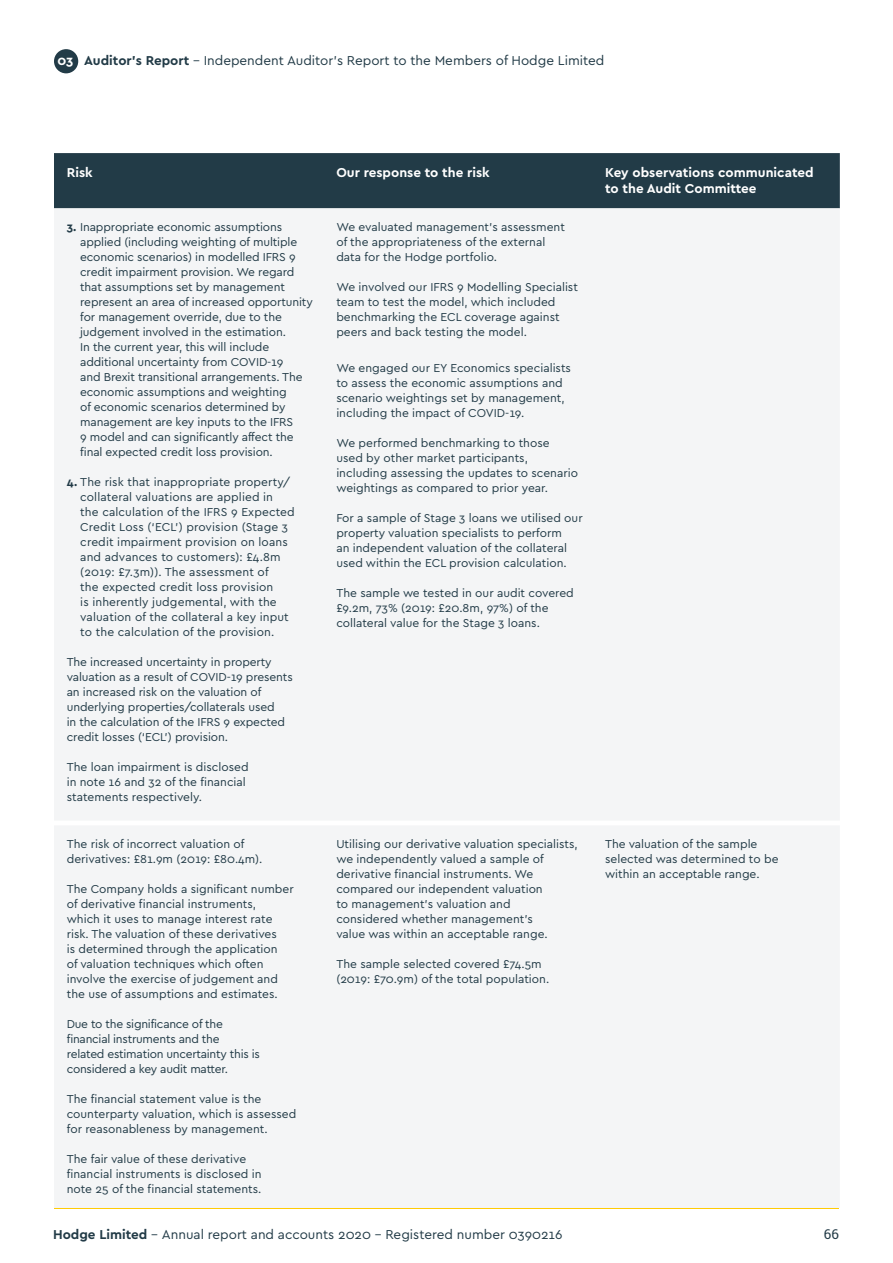
<style>
.page{position:relative;width:893px;height:1263px;background:#fff}
.page>*{position:absolute;margin:0;border:0;box-sizing:border-box;transform-origin:0 0}
.t1{font:13.5px "Cera Basic";color:#223b47}
.Hodge_Sub-Heading{font:700 13.5px/16.5px "Cera Basic";color:#fff}
.t2{font:13.5px "Roboto Slab";color:#223b47}
.Table_Body_Copy_8_10{font:12px/15px "Cera Basic";color:#223b47}
.Table_Body_Copy_8_10-2{font:12px/15px "Cera Basic";letter-spacing:-.02em;color:#223b47}
.s1{font-weight:700;color:#fff}
.s2{font-weight:700}
</style>
<div class="page">
<hr style="left:54px;top:1207px;width:785px;height:2px;background:#ffcb05">
<div style="left:54px;top:153px;width:786px;height:55px;background:#223b47"></div>
<div style="left:54px;top:208px;width:786px;height:1000px;background:#f4f5f6"></div>
<svg style="left:54px;top:821px;width:786px;height:4px"></svg>
<div style="left:54px;top:49px;width:24px;height:24px;background:#223b47;border-radius:50%"></div>
<p class="t1" style="left:57px;top:53px;width:548px"><span class="s1">03</span> <span class="s2">Auditor’s Report</span> – Independent Auditor’s Report to the Members of Hodge Limited</p>
<p class="Hodge_Sub-Heading" style="left:67px;top:164px;width:27px">Risk</p>
<p class="Hodge_Sub-Heading" style="left:336px;top:164px;width:155px">Our response to the risk</p>
<p class="Hodge_Sub-Heading" style="left:605px;top:164px;width:210px">Key observations communicated to the Audit Committee</p>
<p class="Table_Body_Copy_8_10" style="left:80px;top:219px;width:234px;text-indent:-13px"><span class="s2">3.</span> Inappropriate economic assumptions applied (including weighting of multiple economic scenarios) in modelled IFRS 9 credit impairment provision. We regard that assumptions set by management represent an area of increased opportunity for management override, due to the judgement involved in the estimation.<br>In the current year, this will include additional uncertainty from COVID-19<br>and Brexit transitional arrangements. The economic assumptions and weighting<br>of economic scenarios determined by management are key inputs to the IFRS<br>9 model and can significantly affect the final expected credit loss provision.</p>
<p class="Table_Body_Copy_8_10" style="left:80px;top:474px;width:216px;text-indent:-14px"><span class="s2">4.</span> The risk that inappropriate property/ collateral valuations are applied in<br>the calculation of the IFRS 9 Expected Credit Loss (‘ECL’) provision (Stage 3 credit impairment provision on loans and advances to customers): £4.8m (2019: £7.3m)). The assessment of<br>the expected credit loss provision<br>is inherently judgemental, with the valuation of the collateral a key input to the calculation of the provision.</p>
<p class="Table_Body_Copy_8_10" style="left:67px;top:654px;width:228px">The increased uncertainty in property valuation as a result of COVID-19 presents an increased risk on the valuation of underlying properties/collaterals used<br>in the calculation of the IFRS 9 expected credit losses (‘ECL’) provision.</p>
<p class="Table_Body_Copy_8_10" style="left:67px;top:759px;width:183px">The loan impairment is disclosed in note 16 and 32 of the financial statements respectively.</p>
<p class="Table_Body_Copy_8_10" style="left:336px;top:219px;width:230px">We evaluated management’s assessment of the appropriateness of the external data for the Hodge portfolio.</p>
<p class="Table_Body_Copy_8_10" style="left:336px;top:279px;width:243px">We involved our IFRS 9 Modelling Specialist team to test the model, which included benchmarking the ECL coverage against peers and back testing the model.</p>
<p class="Table_Body_Copy_8_10" style="left:336px;top:361px;width:236px">We engaged our EY Economics specialists to assess the economic assumptions and scenario weightings set by management, including the impact of COVID-19.</p>
<p class="Table_Body_Copy_8_10" style="left:336px;top:436px;width:243px">We performed benchmarking to those used by other market participants, including assessing the updates to scenario weightings as compared to prior year.</p>
<p class="Table_Body_Copy_8_10" style="left:336px;top:511px;width:248px">For a sample of Stage 3 loans we utilised our property valuation specialists to perform<br>an independent valuation of the collateral used within the ECL provision calculation.</p>
<p class="Table_Body_Copy_8_10" style="left:336px;top:586px;width:239px">The sample we tested in our audit covered £9.2m, 73% (2019: £20.8m, 97%) of the collateral value for the Stage 3 loans.</p>
<p class="Table_Body_Copy_8_10" style="left:67px;top:836px;width:197px">The risk of incorrect valuation of derivatives: £81.9m (2019: £80.4m).</p>
<p class="Table_Body_Copy_8_10" style="left:67px;top:881px;width:228px">The Company holds a significant number of derivative financial instruments,<br>which it uses to manage interest rate risk. The valuation of these derivatives<br>is determined through the application<br>of valuation techniques which often involve the exercise of judgement and the use of assumptions and estimates.</p>
<p class="Table_Body_Copy_8_10-2" style="left:67px;top:1016px;width:195px">Due to the significance of the financial instruments and the related estimation uncertainty this is considered a key audit matter.</p>
<p class="Table_Body_Copy_8_10" style="left:67px;top:1091px;width:231px">The financial statement value is the counterparty valuation, which is assessed for reasonableness by management.</p>
<p class="Table_Body_Copy_8_10" style="left:67px;top:1151px;width:196px">The fair value of these derivative financial instruments is disclosed in note 25 of the financial statements.</p>
<p class="Table_Body_Copy_8_10" style="left:336px;top:836px;width:243px">Utilising our derivative valuation specialists, we independently valued a sample of derivative financial instruments. We compared our independent valuation<br>to management’s valuation and<br>considered whether management’s<br>value was within an acceptable range.</p>
<p class="Table_Body_Copy_8_10" style="left:336px;top:956px;width:214px">The sample selected covered £74.5m (2019: £70.9m) of the total population.</p>
<p class="Table_Body_Copy_8_10" style="left:605px;top:836px;width:175px">The valuation of the sample selected was determined to be within an acceptable range.</p>
<p class="t1" style="left:53px;top:1226px;width:511px"><span class="s2">Hodge Limited</span> – Annual report and accounts 2020 – Registered number 0390216</p>
<p class="t2" style="left:824px;top:1225px;width:17px">66</p>
</div>
